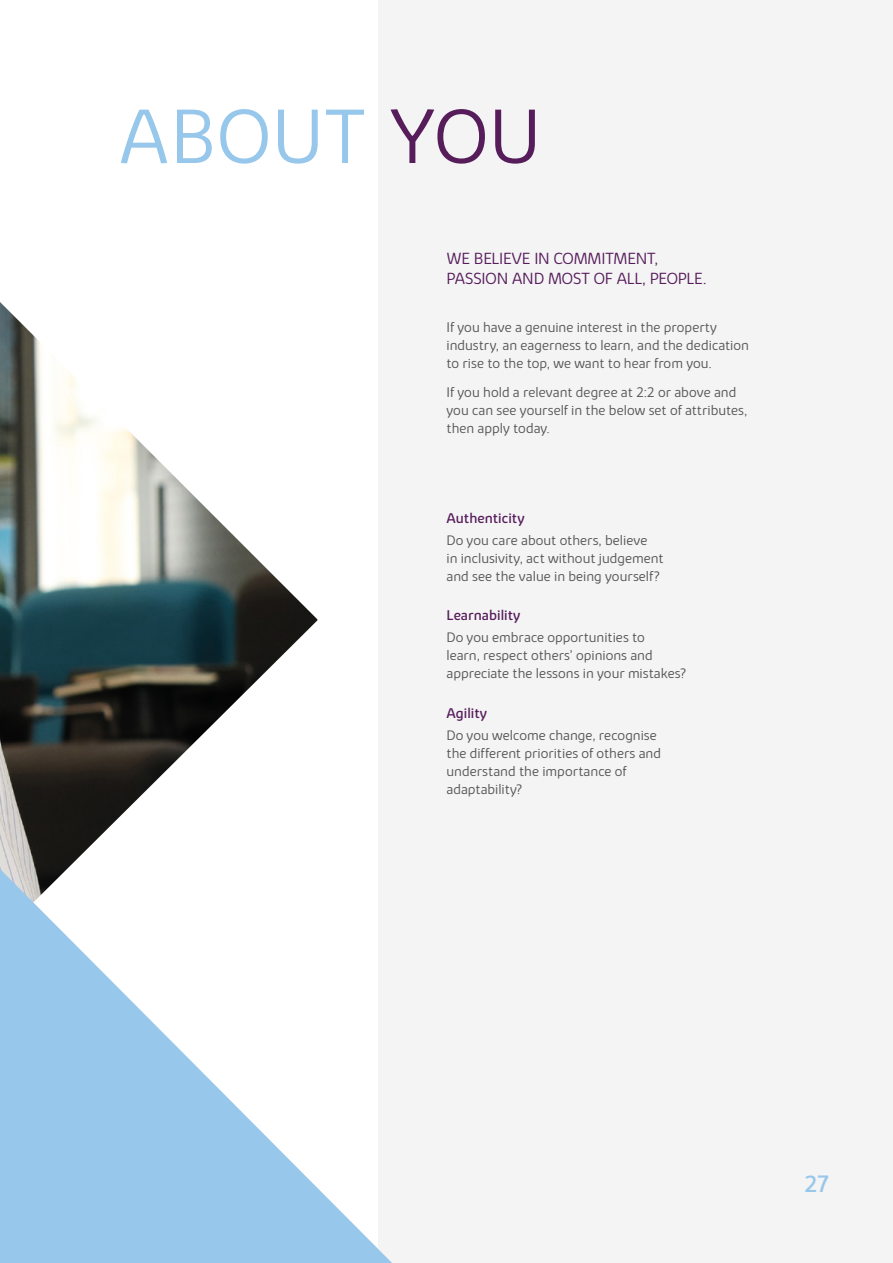
<style>
.page{position:relative;width:893px;height:1263px;background:#fff}
.page>*{position:absolute;margin:0;border:0;box-sizing:border-box;transform-origin:0 0}
.t1{font:300 78.45px "Bovis Sans";letter-spacing:.02em;color:#98c7ec}
.t2{font:24px "Bovis Sans";color:#98c7ec}
.t3{font:300 16.5px/19.5px "Vistry Sans";letter-spacing:-.01em;color:#561d5a}
.t4{font:300 14.25px/18px "Bovis Sans";letter-spacing:.005em;color:#575756}
.t5{font:300 14.25px/18px "Vistry Sans";letter-spacing:.005em;color:#575756}
.t6{font:14.25px "Bovis Sans";letter-spacing:.005em;color:#561d5a}
.s1{color:#561d5a}
</style>
<div class="page">
<div style="left:379px;top:0;width:514px;height:1263px;background:#f4f4f5"></div>
<img style="left:0;top:302px;width:318px;height:567px">
<svg style="left:0;top:869px;width:392px;height:394px;fill:#98c7ec"></svg>
<h1 class="t1" style="left:119px;top:91px;width:423px">ABOUT <span class="s1">YOU</span></h1>
<p class="t3" style="left:446px;top:249px;width:262px">WE BELIEVE IN COMMITMENT,<br>PASSION AND MOST OF ALL, PEOPLE.</p>
<p class="t5" style="left:446px;top:318px;width:304px">If you have a genuine interest in the property industry, an eagerness to learn, and the dedication to rise to the top, we want to hear from you.</p>
<p class="t5" style="left:446px;top:383px;width:302px">If you hold a relevant degree at 2:2 or above and you can see yourself in the below set of attributes, then apply today.</p>
<p class="t6" style="left:446px;top:509px;width:80px">Authenticity</p>
<p class="t4" style="left:446px;top:531px;width:219px">Do you care about others, believe<br>in inclusivity, act without judgement and see the value in being yourself?</p>
<p class="t6" style="left:446px;top:607px;width:75px">Learnability</p>
<p class="t4" style="left:446px;top:628px;width:241px">Do you embrace opportunities to<br>learn, respect others’ opinions and appreciate the lessons in your mistakes?</p>
<p class="t6" style="left:446px;top:704px;width:42px">Agility</p>
<p class="t4" style="left:446px;top:726px;width:216px">Do you welcome change, recognise the different priorities of others and understand the importance of adaptability?</p>
<h2 class="t2" style="left:804px;top:1169px;width:27px">27</h2>
</div>
